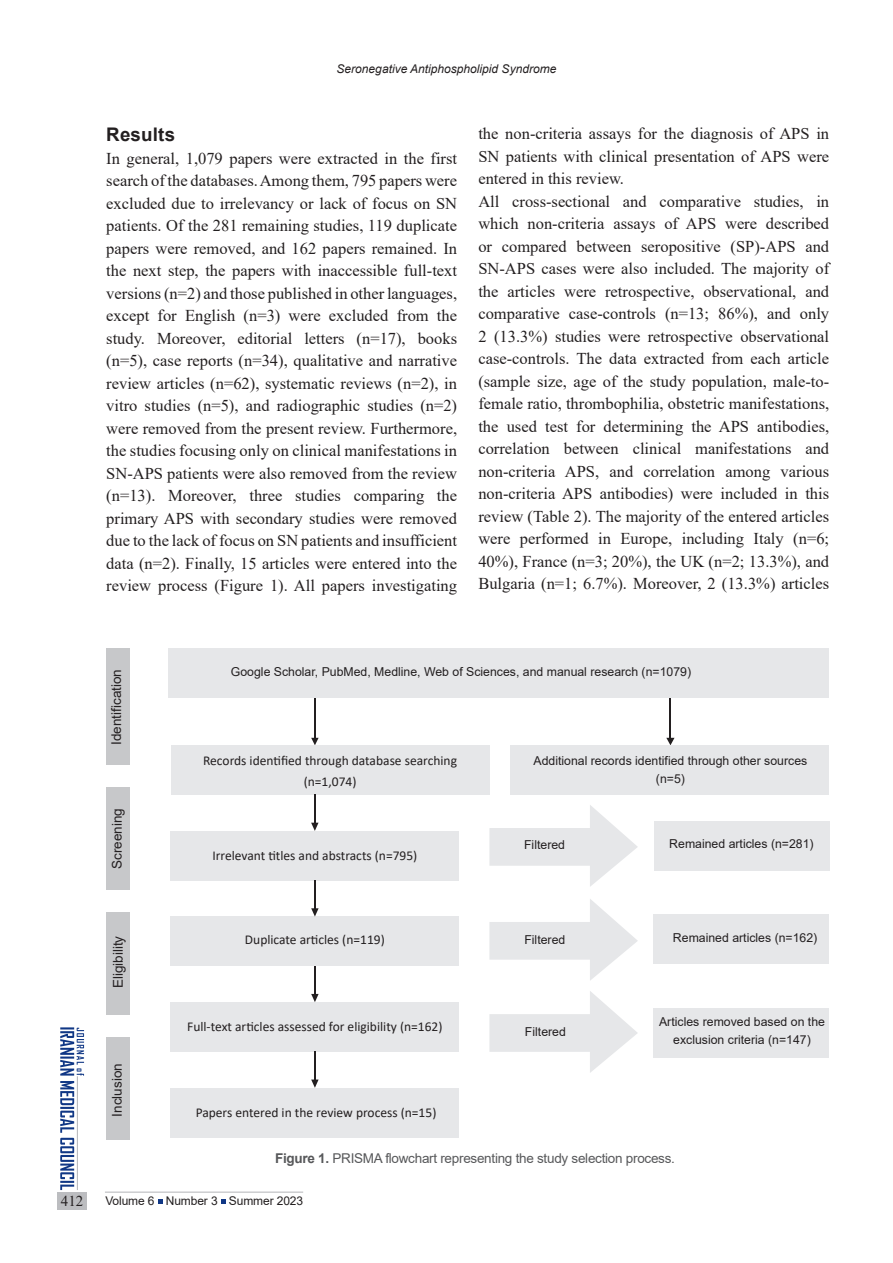
<style>
.page{position:relative;width:893px;height:1263px;background:#fff}
.page>*{position:absolute;margin:0;border:0;box-sizing:border-box;transform-origin:0 0}
.context{font:700 18.75px "Arial";letter-spacing:.01em;color:#231f20}
.context-2{font:16.5px/22.5px "Times New Roman";color:#231f20;text-align:justify}
.t1{font:15px "Times New Roman";color:#231f20}
.t2{font:13.5px "Calibri";color:#231f20}
.pic-table-t{font:13.5px "Arial";letter-spacing:-.02em;color:#57585a}
.References{font:13.5px "Arial";color:#231f20}
.References-2{font:12.3px/18px "Arial";color:#231f20;text-align:center}
.main_titr{font:italic 12px "Arial";color:#231f20}
.t3{font:12px "Arial";letter-spacing:-.01em;color:#231f20}
.s1{font-weight:700}
</style>
<div class="page">
<div style="left:58px;top:1192px;width:29px;height:17px;background:#bcbdc0"></div>
<svg style="left:60px;top:1027px;width:24px;height:163px"></svg>
<hr style="left:77px;top:1076px;width:1px;height:114px;background:#bcbdc0">
<hr style="left:105px;top:1191px;width:198px;height:2px;background:#bcbdc0">
<svg style="left:158px;top:1199px;width:5px;height:5px"></svg>
<svg style="left:221px;top:1199px;width:5px;height:5px"></svg>
<svg style="left:311px;top:738px;width:8px;height:7px"></svg>
<hr style="left:314px;top:698px;width:1px;height:44px;background:#231f20">
<div style="left:106px;top:788px;width:24px;height:102px;background:#c7c8ca"></div>
<div style="left:106px;top:1038px;width:24px;height:102px;background:#c7c8ca"></div>
<div style="left:106px;top:649px;width:24px;height:116px;background:#c7c8ca"></div>
<div style="left:106px;top:913px;width:24px;height:102px;background:#c7c8ca"></div>
<div style="left:168px;top:648px;width:661px;height:50px;background:#e6e7e9"></div>
<svg style="left:666px;top:738px;width:8px;height:7px"></svg>
<hr style="left:670px;top:698px;width:1px;height:44px;background:#231f20">
<div style="left:171px;top:745px;width:318px;height:50px;background:#e6e7e9"></div>
<div style="left:510px;top:745px;width:319px;height:50px;background:#e6e7e9"></div>
<div style="left:171px;top:831px;width:288px;height:49px;background:#e6e7e9"></div>
<div style="left:171px;top:916px;width:288px;height:50px;background:#e6e7e9"></div>
<div style="left:171px;top:1002px;width:288px;height:50px;background:#e6e7e9"></div>
<div style="left:171px;top:1088px;width:288px;height:49px;background:#e6e7e9"></div>
<svg style="left:311px;top:795px;width:8px;height:36px"></svg>
<svg style="left:311px;top:908px;width:8px;height:8px"></svg>
<hr style="left:314px;top:880px;width:1px;height:30px;background:#231f20">
<svg style="left:311px;top:966px;width:8px;height:36px"></svg>
<svg style="left:311px;top:1052px;width:8px;height:36px"></svg>
<svg style="left:489px;top:805px;width:149px;height:82px"></svg>
<svg style="left:489px;top:899px;width:149px;height:81px"></svg>
<svg style="left:489px;top:991px;width:149px;height:82px"></svg>
<div style="left:654px;top:821px;width:175px;height:49px;background:#e6e7e9"></div>
<div style="left:654px;top:914px;width:175px;height:50px;background:#e6e7e9"></div>
<div style="left:654px;top:1008px;width:175px;height:49px;background:#e6e7e9"></div>
<p class="main_titr" style="left:337px;top:61px;width:221px">Seronegative Antiphospholipid Syndrome</p>
<p class="context" style="left:106px;top:121px;width:70px">Results</p>
<p class="context-2" style="left:106px;top:146px;width:352px">In general, 1,079 papers were extracted in the first search of the databases. Among them, 795 papers were excluded due to irrelevancy or lack of focus on SN patients. Of the 281 remaining studies, 119 duplicate papers were removed, and 162 papers remained. In the next step, the papers with inaccessible full-text versions (n=2) and those published in other languages, except for English (n=3) were excluded from the study. Moreover, editorial letters (n=17), books (n=5), case reports (n=34), qualitative and narrative review articles (n=62), systematic reviews (n=2), in vitro studies (n=5), and radiographic studies (n=2) were removed from the present review. Furthermore, the studies focusing only on clinical manifestations in SN-APS patients were also removed from the review (n=13). Moreover, three studies comparing the primary APS with secondary studies were removed due to the lack of focus on SN patients and insufficient data (n=2). Finally, 15 articles were entered into the review process (Figure 1). All papers investigating</p>
<p class="context-2" style="left:478px;top:122px;width:352px">the non-criteria assays for the diagnosis of APS in SN patients with clinical presentation of APS were entered in this review.</p>
<p class="context-2" style="left:478px;top:189px;width:352px">All cross-sectional and comparative studies, in which non-criteria assays of APS were described or compared between seropositive (SP)-APS and SN-APS cases were also included. The majority of the articles were retrospective, observational, and comparative case-controls (n=13; 86%), and only 2 (13.3%) studies were retrospective observational case-controls. The data extracted from each article (sample size, age of the study population, male-to&shy;female ratio, thrombophilia, obstetric manifestations, the used test for determining the APS antibodies, correlation between clinical manifestations and non-criteria APS, and correlation among various non-criteria APS antibodies) were included in this review (Table 2). The majority of the entered articles were performed in Europe, including Italy (n=6; 40%), France (n=3; 20%), the UK (n=2; 13.3%), and Bulgaria (n=1; 6.7%). Moreover, 2 (13.3%) articles</p>
<p class="References" style="left:107px;top:745px;width:77px;rotate:-90deg">Identification</p>
<p class="References" style="left:108px;top:869px;width:62px;rotate:-90deg">Screening</p>
<p class="References" style="left:109px;top:988px;width:54px;rotate:-90deg">Eligibility</p>
<p class="References" style="left:108px;top:1116px;width:55px;rotate:-90deg">Inclusion</p>
<p class="References-2" style="left:231px;top:662px;width:462px">Google Scholar, PubMed, Medline, Web of Sciences, and manual research (n=1079)</p>
<p class="t2" style="left:203px;top:751px;width:255px">Records identified through database searching</p>
<p class="t2" style="left:304px;top:772px;width:54px">)n=1,074(</p>
<p class="t2" style="left:212px;top:846px;width:207px">Irrelevant titles and abstracts (n=795)</p>
<p class="t2" style="left:245px;top:930px;width:141px">Duplicate articles (n=119)</p>
<p class="t2" style="left:187px;top:1017px;width:257px">Full-text articles assessed for eligibility (n=162)</p>
<p class="t2" style="left:196px;top:1103px;width:242px">Papers entered in the review process (n=15)</p>
<p class="References-2" style="left:533px;top:752px;width:275px">Additional records identified through other sources</p>
<p class="References-2" style="left:656px;top:770px;width:31px">(n=5)</p>
<p class="References-2" style="left:524px;top:836px;width:42px">Filtered</p>
<p class="References-2" style="left:524px;top:930px;width:42px">Filtered</p>
<p class="References-2" style="left:525px;top:1022px;width:42px">Filtered</p>
<p class="References-2" style="left:669px;top:835px;width:146px">Remained articles (n=281)</p>
<p class="References-2" style="left:673px;top:929px;width:146px">Remained articles (n=162)</p>
<p class="References-2" style="left:659px;top:1013px;width:167px">Articles removed based on the exclusion criteria (n=147)</p>
<p class="pic-table-t" style="left:275px;top:1149px;width:401px"><span class="s1">Figure 1.</span> PRISMA flowchart representing the study selection process.</p>
<p class="t1" style="left:61px;top:1190px;width:24px">412</p>
<p class="t3" style="left:105px;top:1192px;width:199px">Volume 6 Number 3 Summer 2023</p>
</div>
